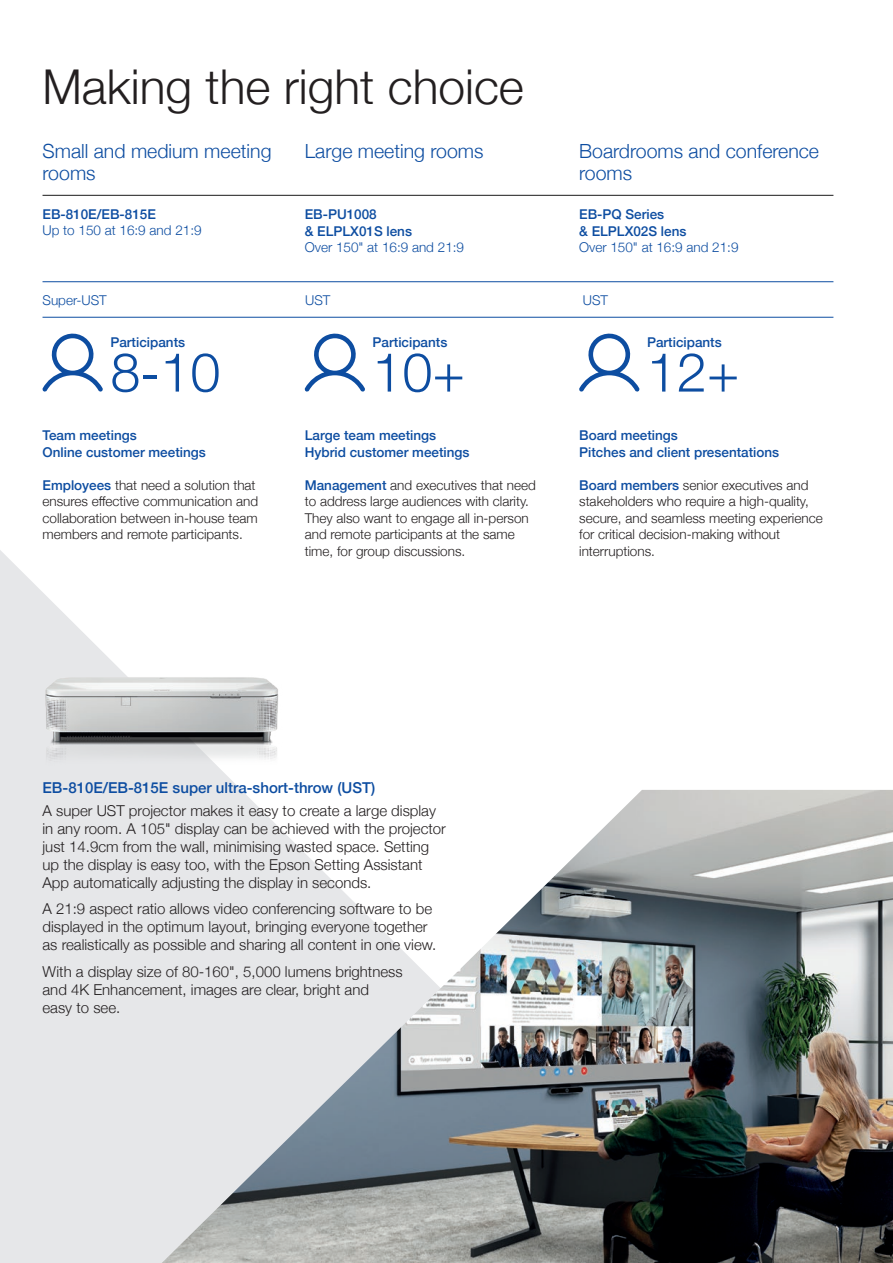
<style>
.page{position:relative;width:893px;height:1263px;background:#fff}
.page>*{position:absolute;margin:0;border:0;box-sizing:border-box;transform-origin:0 0}
.t1{font:300 54px "Helvetica Neue";color:#0d4da1}
.t2{font:300 48px "Helvetica Neue";color:#231f20}
.t3{font:300 19.5px/22.5px "Helvetica Neue";color:#0d4da1}
.t4{font:300 15px/18px "Helvetica Neue";color:#231f20}
.t5{font:500 15px "Helvetica Neue";color:#0d4da1}
.t6{font:300 13.5px/16.5px "Helvetica Neue";color:#231f20}
.t7{font:500 13.5px/16.5px "Helvetica Neue";color:#0d4da1}
.t8{font:300 13.5px "Helvetica Neue";color:#0d4da1}
.s1{font-weight:500;color:#0d4da1}
</style>
<div class="page">
<svg style="left:0;top:550px;width:162px;height:713px;background:#e9e9eb"></svg>
<svg style="left:42px;top:333px;width:61px;height:59px"></svg>
<svg style="left:304px;top:333px;width:61px;height:59px"></svg>
<svg style="left:579px;top:333px;width:61px;height:59px"></svg>
<hr style="left:43px;top:281px;width:790px;height:1px;background:#0d4da1">
<hr style="left:43px;top:317px;width:790px;height:1px;background:#0d4da1">
<hr style="left:43px;top:195px;width:790px;height:1px;background:#1a1a1a">
<img style="left:36px;top:669px;width:242px;height:121px">
<img style="left:162px;top:790px;width:731px;height:473px">
<h2 class="t2" style="left:43px;top:48px;width:483px">Making the right choice</h2>
<h3 class="t3" style="left:43px;top:138px;width:230px">Small and medium meeting rooms</h3>
<p class="t7" style="left:43px;top:205px;width:115px">EB-810E/EB-815E</p>
<p class="t8" style="left:43px;top:220px;width:161px">Up to 150 at 16:9 and 21:9</p>
<h3 class="t3" style="left:305px;top:138px;width:180px">Large meeting rooms</h3>
<p class="t7" style="left:305px;top:205px;width:109px">EB-PU1008<br>&amp; ELPLX01S lens</p>
<p class="t8" style="left:305px;top:236px;width:161px">Over 150" at 16:9 and 21:9</p>
<h3 class="t3" style="left:579px;top:138px;width:241px">Boardrooms and conference rooms</h3>
<p class="t7" style="left:579px;top:205px;width:109px">EB-PQ Series<br>&amp; ELPLX02S lens</p>
<p class="t8" style="left:579px;top:236px;width:161px">Over 150" at 16:9 and 21:9</p>
<p class="t8" style="left:43px;top:289px;width:66px">Super-UST</p>
<p class="t8" style="left:305px;top:289px;width:27px">UST</p>
<p class="t8" style="left:583px;top:289px;width:27px">UST</p>
<p class="t7" style="left:110px;top:332px;width:76px">Participants</p>
<p class="t7" style="left:373px;top:332px;width:76px">Participants</p>
<p class="t7" style="left:647px;top:332px;width:76px">Participants</p>
<h1 class="t1" style="left:110px;top:329px;width:112px">8-10</h1>
<h1 class="t1" style="left:372px;top:329px;width:94px">10+</h1>
<h1 class="t1" style="left:647px;top:329px;width:94px">12+</h1>
<p class="t7" style="left:43px;top:426px;width:165px">Team meetings<br>Online customer meetings</p>
<p class="t6" style="left:43px;top:476px;width:217px"><span class="s1">Employees</span> that need a solution that ensures effective communication and collaboration between in-house team members and remote participants.</p>
<p class="t7" style="left:305px;top:426px;width:166px">Large team meetings<br>Hybrid customer meetings</p>
<p class="t6" style="left:305px;top:476px;width:233px"><span class="s1">Management</span> and executives that need to address large audiences with clarity.<br>They also want to engage all in-person and remote participants at the same time, for group discussions.</p>
<p class="t7" style="left:579px;top:426px;width:202px">Board meetings<br>Pitches and client presentations</p>
<p class="t6" style="left:579px;top:476px;width:245px"><span class="s1">Board members</span> senior executives and stakeholders who require a high-quality, secure, and seamless meeting experience for critical decision-making without interruptions.</p>
<p class="t5" style="left:43px;top:776px;width:334px">EB-810E/EB-815E super ultra-short-throw (UST)</p>
<p class="t4" style="left:43px;top:800px;width:405px">A super UST projector makes it easy to create a large display in any room. A 105" display can be achieved with the projector just 14.9cm from the wall, minimising wasted space. Setting up the display is easy too, with the Epson Setting Assistant App automatically adjusting the display in seconds.</p>
<p class="t4" style="left:43px;top:899px;width:395px">A 21:9 aspect ratio allows video conferencing software to be displayed in the optimum layout, bringing everyone together as realistically as possible and sharing all content in one view.</p>
<p class="t4" style="left:43px;top:961px;width:362px">With a display size of 80-160", 5,000 lumens brightness and 4K Enhancement, images are clear, bright and<br>easy to see.</p>
</div>
